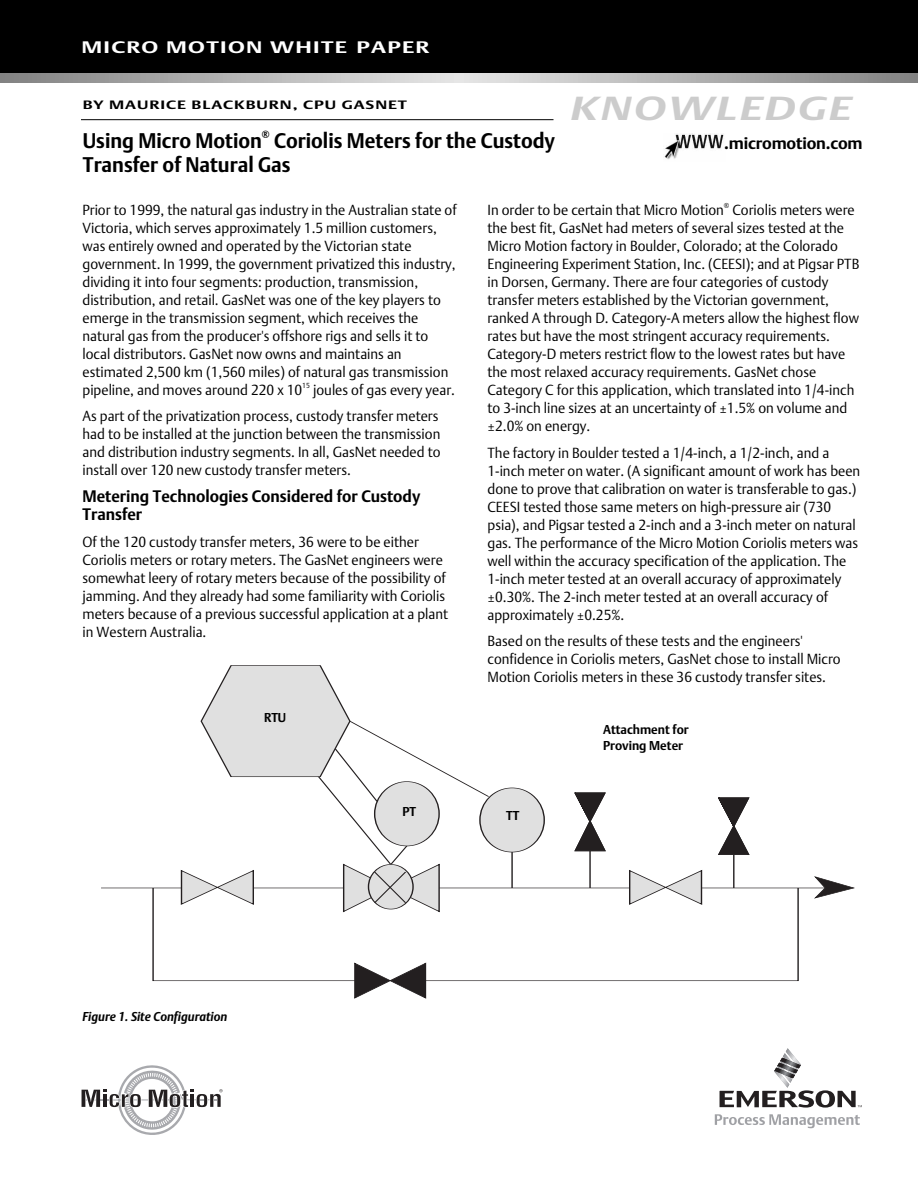
<style>
.page{position:relative;width:918px;height:1188px;background:#fff}
.page>*{position:absolute;margin:0;border:0;box-sizing:border-box;transform-origin:0 0}
.t1{font:italic 33px "DTL Argo T Bold";letter-spacing:.055em;color:#ccc;scale:1.4 1}
.t2{font:21px/24px "DTL Argo T Bold";color:#000;scale:.95 1}
.t3{font:16.5px/18px "DTL Argo T Bold";color:#000;scale:.96 1}
.t4{font:16.5px "DTL Argo T Bold";letter-spacing:.055em;color:#fff;scale:1.4 1}
.t5{font:16.5px "DTL Argo T Bold";color:#000}
.t6{font:14.4px/18px "DTL Argo T Light";color:#000;scale:.96 1}
.t7{font:12.75px/16.5px "DTL Argo T Bold";color:#000;scale:.96 1}
.t8{font:italic 12.75px "DTL Argo T Bold";color:#000;scale:.96 1}
.t9{font:12px "DTL Argo T Bold";letter-spacing:.055em;color:#000;scale:1.4 1}
.t10{font:10.5px "DTL Argo T Bold";color:#000;scale:.95 1}
.t11{font:7.2px "DTL Argo T Light";color:#000;scale:.96 1}
</style>
<div class="page">
<div style="left:373px;top:54px;width:173px;height:28px;background:#d3d3d3"></div>
<div style="left:391px;top:54px;width:136px;height:28px;background:#d7d7d7"></div>
<div style="left:405px;top:54px;width:109px;height:28px;background:#dbdbdb"></div>
<div style="left:423px;top:54px;width:73px;height:28px;background:#dfdfdf"></div>
<div style="left:446px;top:54px;width:27px;height:28px;background:#e3e3e3"></div>
<div style="left:0;top:0;width:918px;height:72px;background:#000"></div>
<hr style="left:81px;top:119px;width:473px;height:1px;background:#000">
<img style="left:664px;top:134px;width:60px;height:26px">
<svg style="left:720px;top:1048px;width:142px;height:60px"></svg>
<svg style="left:715px;top:1114px;width:145px;height:14px"></svg>
<svg style="left:82px;top:1065px;width:141px;height:70px"></svg>
<hr style="left:701px;top:888px;width:124px;height:1px;background:#231f20">
<svg style="left:814px;top:876px;width:41px;height:23px"></svg>
<hr style="left:101px;top:888px;width:81px;height:1px;background:#231f20">
<svg style="left:152px;top:665px;width:648px;height:334px"></svg>
<p class="t4" style="left:81px;top:38px;width:250px">MICRO MOTION WHITE PAPER</p>
<p class="t9" style="left:83px;top:98px;width:233px">BY MAURICE BLACKBURN, CPU GASNET</p>
<h1 class="t1" style="left:571px;top:88px;width:202px">KNOWLEDGE</h1>
<h2 class="t2" style="left:83px;top:129px;width:190px">Using Micro Motion</h2>
<p class="t10" style="left:262px;top:128px;width:10px">®</p>
<h2 class="t2" style="left:83px;top:129px;width:499px;text-indent:191px">Coriolis Meters for the Custody<br>Transfer of Natural Gas</h2>
<p class="t6" style="left:82px;top:201px;width:391px">Prior to 1999, the natural gas industry in the Australian state of Victoria, which serves approximately 1.5 million customers, was entirely owned and operated by the Victorian state government. In 1999, the government privatized this industry, dividing it into four segments: production, transmission, distribution, and retail. GasNet was one of the key players to emerge in the transmission segment, which receives the natural gas from the producer's offshore rigs and sells it to local distributors. GasNet now owns and maintains an estimated 2,500 km (1,560 miles) of natural gas transmission pipeline, and moves around 220 x 10</p>
<p class="t5" style="left:724px;top:133px;width:140px">.micromotion.com</p>
<p class="t6" style="left:488px;top:201px;width:248px">In order to be certain that Micro Motion</p>
<p class="t11" style="left:724px;top:201px;width:7px">®</p>
<p class="t6" style="left:488px;top:201px;width:389px;text-indent:245px">Coriolis meters were the best fit, GasNet had meters of several sizes tested at the Micro Motion factory in Boulder, Colorado; at the Colorado Engineering Experiment Station, Inc. (CEESI); and at Pigsar PTB in Dorsen, Germany. There are four categories of custody transfer meters established by the Victorian government, ranked A through D. Category-A meters allow the highest flow rates but have the most stringent accuracy requirements.<br>Category-D meters restrict flow to the lowest rates but have the most relaxed accuracy requirements. GasNet chose Category C for this application, which translated into 1/4-inch to 3-inch line sizes at an uncertainty of ±1.5% on volume and ±2.0% on energy.</p>
<p class="t6" style="left:488px;top:444px;width:390px">The factory in Boulder tested a 1/4-inch, a 1/2-inch, and a 1-inch meter on water. (A significant amount of work has been done to prove that calibration on water is transferable to gas.)<br>CEESI tested those same meters on high-pressure air (730 psia), and Pigsar tested a 2-inch and a 3-inch meter on natural gas. The performance of the Micro Motion Coriolis meters was well within the accuracy specification of the application. The 1-inch meter tested at an overall accuracy of approximately ±0.30%. The 2-inch meter tested at an overall accuracy of approximately ±0.25%.</p>
<p class="t6" style="left:488px;top:632px;width:369px">Based on the results of these tests and the engineers' confidence in Coriolis meters, GasNet chose to install Micro<br>Motion Coriolis meters in these 36 custody transfer sites.</p>
<p class="t11" style="left:302px;top:381px;width:10px">15</p>
<p class="t6" style="left:82px;top:376px;width:390px;line-height:26.7px;text-indent:231px">joules of gas every year.<br>As part of the privatization process, custody transfer meters</p>
<p class="t6" style="left:82px;top:425px;width:375px;text-align:justify">had to be installed at the junction between the transmission and distribution industry segments. In all, GasNet needed to install over 120 new custody transfer meters.</p>
<p class="t3" style="left:82px;top:487px;width:353px">Metering Technologies Considered for Custody<br>Transfer</p>
<p class="t6" style="left:82px;top:532px;width:382px">Of the 120 custody transfer meters, 36 were to be either Coriolis meters or rotary meters. The GasNet engineers were somewhat leery of rotary meters because of the possibility of jamming. And they already had some familiarity with Coriolis meters because of a previous successful application at a plant in Western Australia.</p>
<p class="t7" style="left:264px;top:709px;width:25px">RTU</p>
<p class="t8" style="left:82px;top:1009px;width:152px">Figure 1. Site Configuration</p>
<p class="t7" style="left:402px;top:803px;width:16px">PT</p>
<p class="t7" style="left:506px;top:808px;width:15px">TT</p>
<p class="t7" style="left:603px;top:721px;width:91px">Attachment for<br>Proving Meter</p>
</div>
